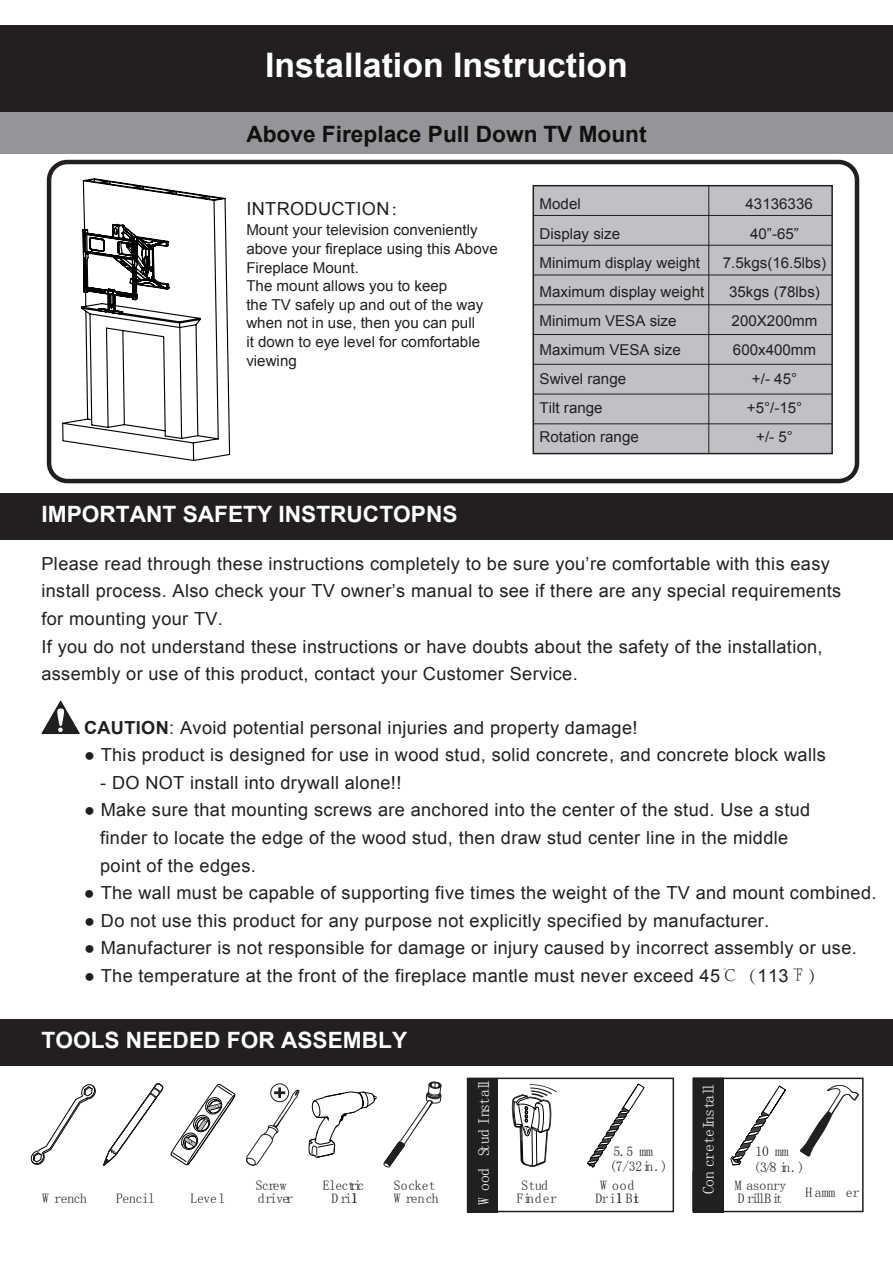
<style>
.page{position:relative;width:893px;height:1263px;background:#fff}
.page>*{position:absolute;margin:0;border:0;box-sizing:border-box;transform-origin:0 0}
.t1{font:700 33.9px "Arial";color:#fff}
.t2{font:700 22.5px "Arial";color:#fff}
.t3{font:700 22.5px "Arial";color:#10100f}
.t4{font:18px/27.6px "Arial";letter-spacing:.02em;color:#231f20}
.t5{font:15.45px "Univers LT Pro Bold Cond G Bpc EUC H";letter-spacing:-.01em;color:#fff}
.t6{font:15px/29.1px "Arial";color:#231f20}
.t7{font:13.5px/13.5px "Univers LT Pro Bold Cond G Bpc EUC H";letter-spacing:-.02em;color:#231f20;text-align:center}
.t8{font:13.5px/13.5px "Univers LT Pro Bold Cond G Bpc EUC H";letter-spacing:-.04em;color:#231f20}
.t9{font:13.5px/13.5px "Univers LT Pro Bold Cond G Bpc EUC H";letter-spacing:-.05em;color:#231f20}
.t10{font:13.5px/13.4px "Univers LT Pro Bold Cond G Bpc EUC H";letter-spacing:.02em;color:#231f20}
.t11{font:13.5px/13.5px "Univers LT Pro Bold Cond G Bpc EUC H";letter-spacing:.015em;color:#231f20;text-align:center}
.s1{font-family:"Adobe Song Std";font-weight:300}
.s2{font-weight:700}
</style>
<div class="page">
<div style="left:0;top:112px;width:893px;height:41px;background:#939598"></div>
<div style="left:0;top:493px;width:893px;height:47px;background:#231f20"></div>
<div style="left:0;top:26px;width:893px;height:86px;background:#231f20"></div>
<svg style="left:62px;top:178px;width:169px;height:283px"></svg>
<div style="left:0;top:1019px;width:893px;height:47px;background:#231f20"></div>
<svg style="left:41px;top:700px;width:39px;height:34px"></svg>
<div style="left:468px;top:1078px;width:30px;height:134px;background:#221f1f"></div>
<div style="left:693px;top:1078px;width:30px;height:134px;background:#221f1f"></div>
<svg style="left:30px;top:1084px;width:66px;height:81px"></svg>
<svg style="left:103px;top:1083px;width:60px;height:83px"></svg>
<svg style="left:171px;top:1084px;width:64px;height:81px"></svg>
<div style="left:271px;top:1084px;width:18px;height:18px;border:1px solid #221f1f;border-radius:50%"></div>
<svg style="left:246px;top:1087px;width:53px;height:79px"></svg>
<svg style="left:309px;top:1091px;width:68px;height:66px"></svg>
<svg style="left:383px;top:1081px;width:58px;height:87px"></svg>
<svg style="left:512px;top:1084px;width:45px;height:83px"></svg>
<svg style="left:587px;top:1083px;width:58px;height:85px"></svg>
<svg style="left:730px;top:1086px;width:56px;height:79px"></svg>
<div style="left:467px;top:1077px;width:207px;height:135px;border:2px solid #231f20"></div>
<div style="left:692px;top:1077px;width:172px;height:135px;border:2px solid #221f1f"></div>
<svg style="left:800px;top:1085px;width:59px;height:71px"></svg>
<div style="left:47px;top:160px;width:812px;height:323px;border:4px solid #231f20;border-radius:18px"></div>
<div style="left:532px;top:185px;width:301px;height:269px;background:#bfc1c4;border:2px solid #231f20"></div>
<hr style="left:533px;top:215px;width:299px;height:1px;background:#231f20">
<hr style="left:708px;top:186px;width:1px;height:268px;background:#231f20">
<hr style="left:533px;top:245px;width:299px;height:1px;background:#231f20">
<hr style="left:533px;top:275px;width:299px;height:1px;background:#231f20">
<hr style="left:533px;top:304px;width:299px;height:1px;background:#231f20">
<hr style="left:533px;top:334px;width:299px;height:1px;background:#231f20">
<hr style="left:533px;top:364px;width:299px;height:1px;background:#231f20">
<hr style="left:533px;top:394px;width:299px;height:1px;background:#231f20">
<hr style="left:533px;top:423px;width:299px;height:1px;background:#231f20">
<h1 class="t1" style="left:265px;top:42px;width:364px">Installation Instruction</h1>
<p class="t3" style="left:246px;top:119px;width:402px">Above Fireplace Pull Down TV Mount</p>
<p class="t4" style="left:246px;top:196px;width:163px">INTRODUCTION<span class="s1">：</span></p>
<p class="t6" style="left:246px;top:221px;width:253px;line-height:18.6px">Mount your television conveniently above your fireplace using this Above<br>Fireplace Mount.<br>The mount allows you to keep<br>the TV safely up and out of the way when not in use, then you can pull<br>it down to eye level for comfortable viewing</p>
<p class="t2" style="left:42px;top:499px;width:417px">IMPORTANT SAFETY INSTRUCTOPNS</p>
<p class="t6" style="left:540px;top:190px;width:166px">Model<br>Display size<br>Minimum display weight<br>Maximum display weight<br>Minimum VESA size<br>Maximum VESA size<br>Swivel range<br>Tilt range<br>Rotation range</p>
<p class="t6" style="left:745px;top:190px;width:69px">43136336</p>
<p class="t6" style="left:750px;top:219px;width:50px">40”-65”</p>
<p class="t6" style="left:723px;top:248px;width:105px">7.5kgs(16.5lbs)</p>
<p class="t6" style="left:729px;top:277px;width:92px">35kgs (78lbs)</p>
<p class="t6" style="left:732px;top:306px;width:87px">200X200mm</p>
<p class="t6" style="left:733px;top:335px;width:85px">600x400mm</p>
<p class="t6" style="left:752px;top:364px;width:47px">+/- 45°</p>
<p class="t6" style="left:747px;top:393px;width:57px">+5°/-15°</p>
<p class="t6" style="left:756px;top:423px;width:38px">+/- 5°</p>
<p class="t4" style="left:41px;top:550px;width:801px">Please read through these instructions completely to be sure you’re comfortable with this easy install process. Also check your TV owner’s manual to see if there are any special requirements for mounting your TV.<br>If you do not understand these instructions or have doubts about the safety of the installation, assembly or use of this product, contact your Customer Service.</p>
<p class="t4" style="left:84px;top:714px;width:555px"><span class="s2">CAUTION</span>: Avoid potential personal injuries and property damage!</p>
<p class="t4" style="left:84px;top:741px;width:743px">● This product is designed for use in wood stud, solid concrete, and concrete block walls</p>
<p class="t4" style="left:100px;top:769px;width:303px">- DO NOT install into drywall alone!!</p>
<p class="t4" style="left:100px;top:796px;width:712px;text-indent:-16px">● Make sure that mounting screws are anchored into the center of the stud. Use a stud finder to locate the edge of the wood stud, then draw stud center line in the middle point of the edges.</p>
<p class="t4" style="left:84px;top:879px;width:794px">● The wall must be capable of supporting five times the weight of the TV and mount combined.</p>
<p class="t4" style="left:84px;top:907px;width:687px">● Do not use this product for any purpose not explicitly specified by manufacturer.</p>
<p class="t4" style="left:84px;top:934px;width:774px">● Manufacturer is not responsible for damage or injury caused by incorrect assembly or use.</p>
<p class="t4" style="left:84px;top:962px;width:743px">● The temperature at the front of the fireplace mantle must never exceed 45<span class="s1">℃（</span>113<span class="s1">℉）</span></p>
<p class="t2" style="left:42px;top:1025px;width:367px">TOOLS NEEDED FOR ASSEMBLY</p>
<p class="t7" style="left:42px;top:1192px;width:46px">W rench</p>
<p class="t7" style="left:116px;top:1192px;width:41px">Pencil</p>
<p class="t7" style="left:190px;top:1192px;width:36px">Level</p>
<p class="t5" style="left:476px;top:1205px;width:127px;rotate:-90deg">W ood Stud Install</p>
<p class="t5" style="left:701px;top:1194px;width:112px;rotate:-90deg">Con creteInstall</p>
<p class="t7" style="left:613px;top:1144px;width:41px">5.5 mm</p>
<p class="t7" style="left:755px;top:1144px;width:34px">10 mm</p>
<p class="t7" style="left:609px;top:1159px;width:60px">(7/32in.)</p>
<p class="t7" style="left:754px;top:1160px;width:53px">(3/8 in.)</p>
<p class="t8" style="left:256px;top:1178px;width:39px">Screw driver</p>
<p class="t8" style="left:323px;top:1178px;width:43px;text-align:center">Electric<br>D ril</p>
<p class="t10" style="left:394px;top:1178px;width:46px">Socket<br>W rench</p>
<p class="t11" style="left:517px;top:1178px;width:42px">Stud<br>Finder</p>
<p class="t7" style="left:595px;top:1178px;width:46px">W ood<br>Dril Bit</p>
<p class="t9" style="left:735px;top:1178px;width:53px">M asonry<br>D rillB it</p>
<p class="t7" style="left:806px;top:1185px;width:56px">H amm er</p>
</div>
